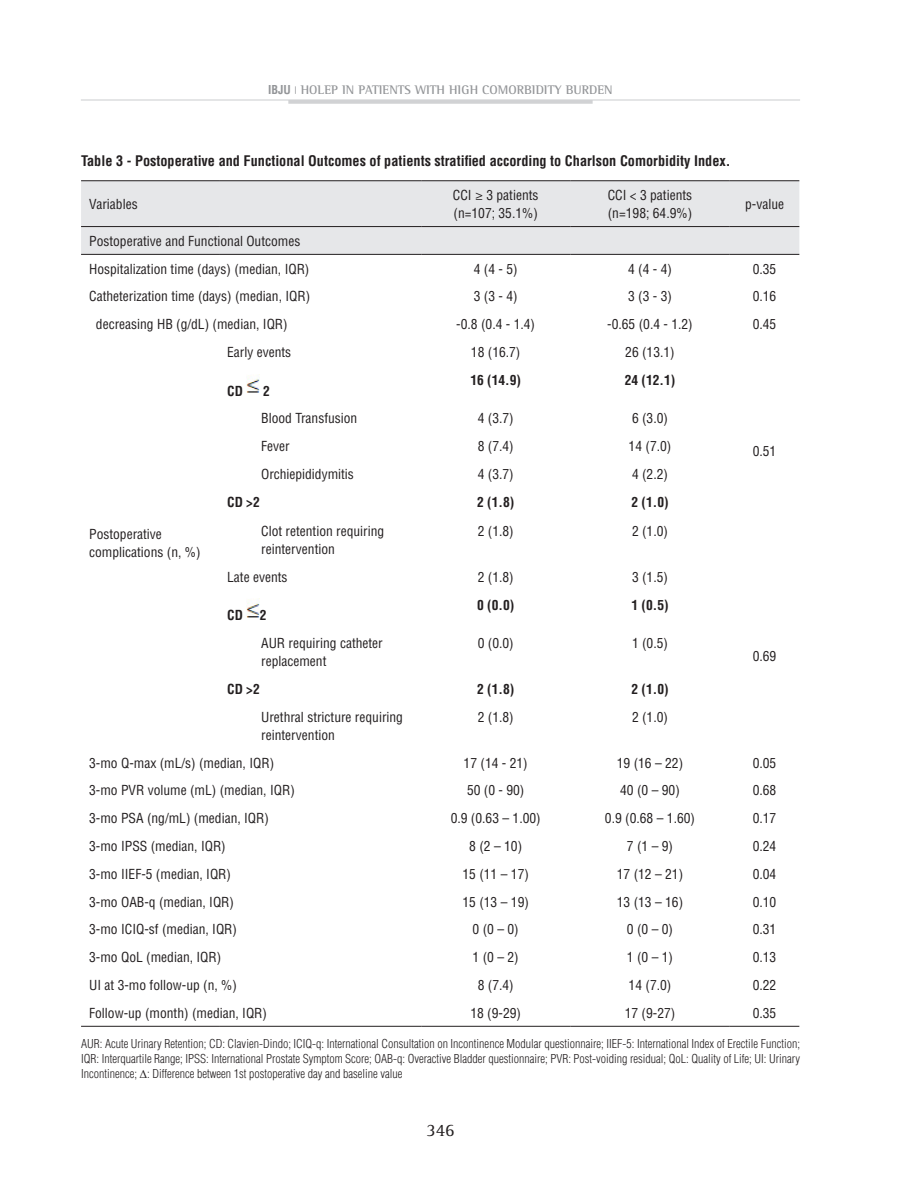
<style>
.page{position:relative;width:898px;height:1200px;background:#fff}
.page>*{position:absolute;margin:0;border:0;box-sizing:border-box;transform-origin:0 0}
.t1{font:18px "Rotis Serif";color:#231f20}
.TITULO_TABELAS_E_FIG{font:700 condensed 14.25px "Helvetica";color:#231f20}
.TABELA_TEXTO{font:condensed 13.5px/18px "Helvetica";color:#231f20}
.TABELA_TEXTO-2{font:700 condensed 13.5px "Helvetica";color:#231f20}
.t2{font:700 12.75px "Rotis Semi Serif";color:#939598}
.LEG_TABELAS_E_FIGURA{font:300 condensed 12px/15px "Helvetica";color:#231f20;text-align:justify}
.s1{font-family:"Helvetica";font-stretch:condensed;font-size:12px}
.s2{font-family:"Myriad Pro";font-stretch:normal}
.s3{font-family:"Times New Roman";font-weight:400;font-stretch:normal}
</style>
<div class="page">
<hr style="left:81px;top:99px;width:718px;height:2px;background:#dcdddf">
<hr style="left:288px;top:100px;width:304px;height:4px;background:#d1d2d4">
<div style="left:81px;top:181px;width:718px;height:73px;background:#e6e7e9"></div>
<hr style="left:81px;top:180px;width:138px;height:1px;background:#231f20">
<hr style="left:219px;top:180px;width:202px;height:1px;background:#231f20">
<hr style="left:421px;top:180px;width:149px;height:1px;background:#231f20">
<hr style="left:570px;top:180px;width:159px;height:1px;background:#231f20">
<hr style="left:729px;top:180px;width:70px;height:1px;background:#231f20">
<hr style="left:81px;top:226px;width:138px;height:1px;background:#231f20">
<hr style="left:219px;top:226px;width:202px;height:1px;background:#231f20">
<hr style="left:421px;top:226px;width:149px;height:1px;background:#231f20">
<hr style="left:570px;top:226px;width:159px;height:1px;background:#231f20">
<hr style="left:729px;top:226px;width:70px;height:1px;background:#231f20">
<hr style="left:81px;top:254px;width:138px;height:1px;background:#231f20">
<hr style="left:219px;top:254px;width:202px;height:1px;background:#231f20">
<hr style="left:421px;top:254px;width:149px;height:1px;background:#231f20">
<hr style="left:570px;top:254px;width:159px;height:1px;background:#231f20">
<hr style="left:729px;top:254px;width:70px;height:1px;background:#231f20">
<hr style="left:81px;top:1025px;width:138px;height:1px;background:#231f20">
<hr style="left:219px;top:1025px;width:202px;height:1px;background:#231f20">
<hr style="left:421px;top:1025px;width:149px;height:1px;background:#231f20">
<hr style="left:570px;top:1025px;width:159px;height:1px;background:#231f20">
<hr style="left:729px;top:1025px;width:70px;height:1px;background:#231f20">
<img style="left:246px;top:374px;width:14px;height:19px">
<img style="left:246px;top:598px;width:14px;height:20px">
<p class="t2" style="left:268px;top:82px;width:346px"><span class="s1">IBJU</span> <sup>|</sup> HOLEP IN PATIENTS WITH HIGH COMORBIDITY BURDEN</p>
<p class="TITULO_TABELAS_E_FIG" style="left:81px;top:152px;width:650px">Table 3 - Postoperative and Functional Outcomes of patients stratified according to Charlson Comorbidity Index.</p>
<p class="TABELA_TEXTO" style="left:89px;top:195px;width:50px">Variables</p>
<p class="TABELA_TEXTO" style="left:452px;top:186px;width:87px">CCI <span class="s2">≥</span> 3 patients</p>
<p class="TABELA_TEXTO" style="left:453px;top:204px;width:86px">(n=107; 35.1%)</p>
<p class="TABELA_TEXTO" style="left:607px;top:186px;width:86px">CCI &lt; 3 patients</p>
<p class="TABELA_TEXTO" style="left:607px;top:204px;width:86px">(n=198; 64.9%)</p>
<p class="TABELA_TEXTO" style="left:744px;top:195px;width:40px">p-value</p>
<p class="TABELA_TEXTO" style="left:89px;top:232px;width:213px">Postoperative and Functional Outcomes</p>
<p class="TABELA_TEXTO" style="left:89px;top:259px;width:222px">Hospitalization time (days) (median, IQR)</p>
<p class="TABELA_TEXTO" style="left:473px;top:259px;width:45px">4 (4 - 5)</p>
<p class="TABELA_TEXTO" style="left:627px;top:259px;width:45px">4 (4 - 4)</p>
<p class="TABELA_TEXTO" style="left:752px;top:259px;width:25px">0.35</p>
<p class="TABELA_TEXTO" style="left:89px;top:287px;width:222px">Catheterization time (days) (median, IQR)</p>
<p class="TABELA_TEXTO" style="left:473px;top:287px;width:45px">3 (3 - 4)</p>
<p class="TABELA_TEXTO" style="left:627px;top:287px;width:45px">3 (3 - 3)</p>
<p class="TABELA_TEXTO" style="left:752px;top:287px;width:25px">0.16</p>
<p class="TABELA_TEXTO" style="left:89px;top:315px;width:200px">Δ decreasing HB (g/dL) (median, IQR)</p>
<p class="TABELA_TEXTO" style="left:456px;top:315px;width:80px">-0.8 (0.4 - 1.4)</p>
<p class="TABELA_TEXTO" style="left:607px;top:315px;width:87px">-0.65 (0.4 - 1.2)</p>
<p class="TABELA_TEXTO" style="left:752px;top:315px;width:25px">0.45</p>
<p class="TABELA_TEXTO" style="left:227px;top:343px;width:66px">Early events</p>
<p class="TABELA_TEXTO" style="left:471px;top:343px;width:51px">18 (16.7)</p>
<p class="TABELA_TEXTO" style="left:625px;top:343px;width:51px">26 (13.1)</p>
<p class="TABELA_TEXTO" style="left:89px;top:525px;width:113px">Postoperative complications (n, %)</p>
<p class="TABELA_TEXTO-2" style="left:227px;top:382px;width:17px">CD</p>
<p class="TABELA_TEXTO-2" style="left:263px;top:382px;width:8px">2</p>
<p class="TABELA_TEXTO-2" style="left:470px;top:371px;width:52px">16 (14.9)</p>
<p class="TABELA_TEXTO-2" style="left:624px;top:371px;width:52px">24 (12.1)</p>
<p class="TABELA_TEXTO" style="left:261px;top:409px;width:98px">Blood Transfusion</p>
<p class="TABELA_TEXTO" style="left:477px;top:409px;width:37px">4 (3.7)</p>
<p class="TABELA_TEXTO" style="left:631px;top:409px;width:37px">6 (3.0)</p>
<p class="TABELA_TEXTO" style="left:261px;top:437px;width:30px">Fever</p>
<p class="TABELA_TEXTO" style="left:477px;top:437px;width:37px">8 (7.4)</p>
<p class="TABELA_TEXTO" style="left:628px;top:437px;width:44px">14 (7.0)</p>
<p class="TABELA_TEXTO" style="left:261px;top:465px;width:94px">Orchiepididymitis</p>
<p class="TABELA_TEXTO" style="left:477px;top:465px;width:37px">4 (3.7)</p>
<p class="TABELA_TEXTO" style="left:631px;top:465px;width:37px">4 (2.2)</p>
<p class="TABELA_TEXTO-2" style="left:227px;top:493px;width:34px">CD &gt;2</p>
<p class="TABELA_TEXTO-2" style="left:477px;top:493px;width:39px">2 (1.8)</p>
<p class="TABELA_TEXTO-2" style="left:631px;top:493px;width:39px">2 (1.0)</p>
<p class="TABELA_TEXTO" style="left:261px;top:522px;width:124px">Clot retention requiring reintervention</p>
<p class="TABELA_TEXTO" style="left:477px;top:522px;width:37px">2 (1.8)</p>
<p class="TABELA_TEXTO" style="left:631px;top:522px;width:37px">2 (1.0)</p>
<p class="TABELA_TEXTO" style="left:227px;top:567px;width:62px">Late events</p>
<p class="TABELA_TEXTO" style="left:477px;top:567px;width:37px">2 (1.8)</p>
<p class="TABELA_TEXTO" style="left:631px;top:567px;width:37px">3 (1.5)</p>
<p class="TABELA_TEXTO-2" style="left:227px;top:606px;width:41px">CD 2</p>
<p class="TABELA_TEXTO-2" style="left:477px;top:596px;width:39px">0 (0.0)</p>
<p class="TABELA_TEXTO-2" style="left:631px;top:596px;width:39px">1 (0.5)</p>
<p class="TABELA_TEXTO" style="left:261px;top:634px;width:123px">AUR requiring catheter replacement</p>
<p class="TABELA_TEXTO" style="left:477px;top:634px;width:37px">0 (0.0)</p>
<p class="TABELA_TEXTO" style="left:631px;top:634px;width:37px">1 (0.5)</p>
<p class="TABELA_TEXTO" style="left:752px;top:441px;width:25px">0.51</p>
<p class="TABELA_TEXTO" style="left:752px;top:646px;width:25px">0.69</p>
<p class="TABELA_TEXTO-2" style="left:227px;top:680px;width:34px">CD &gt;2</p>
<p class="TABELA_TEXTO-2" style="left:477px;top:680px;width:39px">2 (1.8)</p>
<p class="TABELA_TEXTO-2" style="left:631px;top:680px;width:39px">2 (1.0)</p>
<p class="TABELA_TEXTO" style="left:261px;top:707px;width:143px">Urethral stricture requiring reintervention</p>
<p class="TABELA_TEXTO" style="left:477px;top:707px;width:37px">2 (1.8)</p>
<p class="TABELA_TEXTO" style="left:631px;top:707px;width:37px">2 (1.0)</p>
<p class="TABELA_TEXTO" style="left:89px;top:753px;width:186px">3-mo Q-max (mL/s) (median, IQR)</p>
<p class="TABELA_TEXTO" style="left:463px;top:753px;width:66px">17 (14 - 21)</p>
<p class="TABELA_TEXTO" style="left:616px;top:753px;width:68px">19 (16 – 22)</p>
<p class="TABELA_TEXTO" style="left:752px;top:753px;width:25px">0.05</p>
<p class="TABELA_TEXTO" style="left:89px;top:781px;width:207px">3-mo PVR volume (mL) (median, IQR)</p>
<p class="TABELA_TEXTO" style="left:467px;top:781px;width:59px">50 (0 - 90)</p>
<p class="TABELA_TEXTO" style="left:620px;top:781px;width:61px">40 (0 – 90)</p>
<p class="TABELA_TEXTO" style="left:752px;top:781px;width:25px">0.68</p>
<p class="TABELA_TEXTO" style="left:89px;top:808px;width:181px">3-mo PSA (ng/mL) (median, IQR)</p>
<p class="TABELA_TEXTO" style="left:450px;top:808px;width:91px">0.9 (0.63 – 1.00)</p>
<p class="TABELA_TEXTO" style="left:604px;top:808px;width:91px">0.9 (0.68 – 1.60)</p>
<p class="TABELA_TEXTO" style="left:752px;top:808px;width:25px">0.17</p>
<p class="TABELA_TEXTO" style="left:89px;top:836px;width:138px">3-mo IPSS (median, IQR)</p>
<p class="TABELA_TEXTO" style="left:469px;top:836px;width:54px">8 (2 – 10)</p>
<p class="TABELA_TEXTO" style="left:626px;top:836px;width:48px">7 (1 – 9)</p>
<p class="TABELA_TEXTO" style="left:752px;top:836px;width:25px">0.24</p>
<p class="TABELA_TEXTO" style="left:89px;top:864px;width:143px">3-mo IIEF-5 (median, IQR)</p>
<p class="TABELA_TEXTO" style="left:462px;top:864px;width:68px">15 (11 – 17)</p>
<p class="TABELA_TEXTO" style="left:616px;top:864px;width:68px">17 (12 – 21)</p>
<p class="TABELA_TEXTO" style="left:752px;top:864px;width:25px">0.04</p>
<p class="TABELA_TEXTO" style="left:89px;top:892px;width:146px">3-mo OAB-q (median, IQR)</p>
<p class="TABELA_TEXTO" style="left:462px;top:892px;width:68px">15 (13 – 19)</p>
<p class="TABELA_TEXTO" style="left:616px;top:892px;width:68px">13 (13 – 16)</p>
<p class="TABELA_TEXTO" style="left:752px;top:892px;width:25px">0.10</p>
<p class="TABELA_TEXTO" style="left:89px;top:920px;width:149px">3-mo ICIQ-sf (median, IQR)</p>
<p class="TABELA_TEXTO" style="left:472px;top:920px;width:48px">0 (0 – 0)</p>
<p class="TABELA_TEXTO" style="left:626px;top:920px;width:48px">0 (0 – 0)</p>
<p class="TABELA_TEXTO" style="left:752px;top:920px;width:25px">0.31</p>
<p class="TABELA_TEXTO" style="left:89px;top:947px;width:133px">3-mo QoL (median, IQR)</p>
<p class="TABELA_TEXTO" style="left:472px;top:947px;width:48px">1 (0 – 2)</p>
<p class="TABELA_TEXTO" style="left:626px;top:947px;width:48px">1 (0 – 1)</p>
<p class="TABELA_TEXTO" style="left:752px;top:947px;width:25px">0.13</p>
<p class="TABELA_TEXTO" style="left:89px;top:975px;width:149px">UI at 3-mo follow-up (n, %)</p>
<p class="TABELA_TEXTO" style="left:477px;top:975px;width:37px">8 (7.4)</p>
<p class="TABELA_TEXTO" style="left:628px;top:975px;width:44px">14 (7.0)</p>
<p class="TABELA_TEXTO" style="left:752px;top:975px;width:25px">0.22</p>
<p class="TABELA_TEXTO" style="left:89px;top:1003px;width:179px">Follow-up (month) (median, IQR)</p>
<p class="TABELA_TEXTO" style="left:470px;top:1003px;width:52px">18 (9-29)</p>
<p class="TABELA_TEXTO" style="left:624px;top:1003px;width:52px">17 (9-27)</p>
<p class="TABELA_TEXTO" style="left:752px;top:1003px;width:25px">0.35</p>
<p class="LEG_TABELAS_E_FIGURA" style="left:81px;top:1036px;width:720px">AUR: Acute Urinary Retention; CD: Clavien-Dindo; ICIQ-q: International Consultation on Incontinence Modular questionnaire; IIEF-5: International Index of Erectile Function; IQR: Interquartile Range; IPSS: International Prostate Symptom Score; OAB-q: Overactive Bladder questionnaire; PVR: Post-voiding residual; QoL: Quality of Life; UI: Urinary Incontinence; <span class="s3">Δ</span>: Difference between 1st postoperative day and baseline value</p>
<h1 class="t1" style="left:426px;top:1119px;width:30px">346</h1>
</div>
